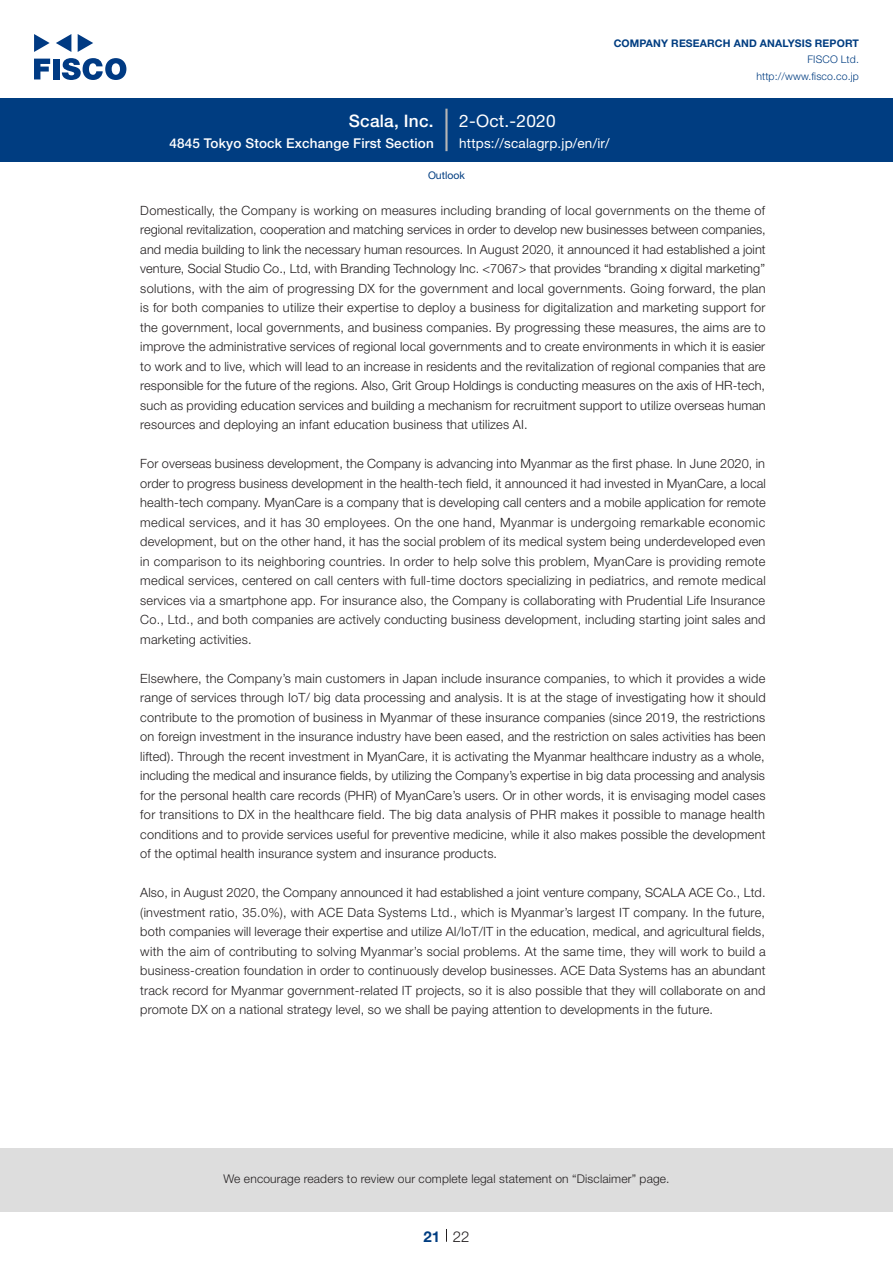
<style>
.page{position:relative;width:893px;height:1263px;background:#fff}
.page>*{position:absolute;margin:0;border:0;box-sizing:border-box;transform-origin:0 0}
.t1{font:17.25px "Helvetica Neue LT Std";letter-spacing:.015em;color:#fff}
.t2{font:500 17.25px "Helvetica Neue LT Std";letter-spacing:.015em;color:#fff}
.t3{font:300 15px "Helvetica Neue LT Std";color:#231f20}
.t4{font:700 15px "Helvetica Neue LT Std";color:#003d81}
.t5{font:500 13.5px "Helvetica Neue LT Std";letter-spacing:.015em;color:#fff}
.t6{font:13.5px "Helvetica Neue LT Std";letter-spacing:.015em;color:#fff}
.t7{font:300 12.75px/19.5px "Helvetica Neue LT Std";letter-spacing:.015em;color:#231f20;text-align:justify}
.t8{font:300 12px "Helvetica Neue LT Std";letter-spacing:.015em;color:#231f20}
.t9{font:700 10.5px "Helvetica Neue LT Std";letter-spacing:.015em;color:#003d81}
.t10{font:300 10.5px/16.5px "Helvetica Neue LT Std";letter-spacing:.015em;color:#003d81;text-align:right}
.t11{font:10.5px "Helvetica Neue LT Std";color:#003d81}
</style>
<div class="page">
<div style="left:0;top:1148px;width:893px;height:64px;background:#ddd"></div>
<svg style="left:34px;top:59px;width:16px;height:20px"></svg>
<div style="left:53px;top:59px;width:6px;height:20px;background:#003a83"></div>
<svg style="left:62px;top:58px;width:64px;height:22px"></svg>
<svg style="left:34px;top:34px;width:16px;height:18px"></svg>
<svg style="left:78px;top:34px;width:15px;height:18px"></svg>
<svg style="left:56px;top:34px;width:15px;height:18px"></svg>
<div style="left:0;top:98px;width:893px;height:64px;background:#003d81"></div>
<hr style="left:445px;top:109px;width:3px;height:42px;background:#b5b5b6">
<svg style="left:446px;top:1229px;width:1px;height:13px"></svg>
<h1 class="t2" style="left:349px;top:110px;width:86px">Scala, Inc.</h1>
<p class="t5" style="left:169px;top:135px;width:266px">4845 Tokyo Stock Exchange First Section</p>
<h1 class="t1" style="left:459px;top:110px;width:98px">2-Oct.-2020</h1>
<p class="t9" style="left:614px;top:37px;width:247px">COMPANY RESEARCH AND ANALYSIS REPORT</p>
<p class="t10" style="left:756px;top:51px;width:104px">FISCO Ltd. http://www.fisco.co j p.</p>
<p class="t6" style="left:459px;top:135px;width:152px">https://scalagrp j p. / e n /i r/</p>
<p class="t11" style="left:428px;top:169px;width:38px">Outlook</p>
<p class="t7" style="left:140px;top:200px;width:627px">Domestically, the Company is working on measures including branding of local governments on the theme of regional revitalization, cooperation and matching services in order to develop new businesses between companies, and media building to link the necessary human resources In. August 2020, it announced it had established a joint venture, Social Studio Co., Ltd, with Branding Technology Inc &lt;. 7067&gt; that provides “branding x digital marketing“ solutions, with the aim of progressing DX for the government and local governments. Going forward, the plan is for both companies to utilize their expertise to deploy a business for digitalization and marketing support for the government, local governments, and business companies. By progressing these measures, the aims are to improve the administrative services of regional local governments and to create environments in which isit easier to work and to live, which will lead to an increase in residents and the revitalization of regional companies that are responsible for the future of the regions. Also, Grit Group Holdings is conducting measures on the axis of HR-tech, such as providing education services and building a mechanism for recruitment support to utilize overseas human resources and deploying an infant education business that utilizes AI.</p>
<p class="t7" style="left:140px;top:454px;width:627px">For overseas business development, the Company is advancing into Myanmar as the first phase In. June 2020, in order to progress business development in the health-tech field it, announced it had invested in MyanCare a, local health-tech company. MyanCare is a company that is developing call centers and a mobile application for remote medical services, and it has 30 employees. On the one hand, Myanmar is undergoing remarkable economic development, but on the other hand it, has the social problem of its medical system being underdeveloped even in comparison to its neighboring countries In. order to help solve this problem, MyanCare is providing remote medical services, centered on call centers with full-time doctors specializing in pediatrics, and remote medical services via a smartphone app. For insurance also, the Company is collaborating with Prudential Life Insurance Co., Ltd., and both companies are actively conducting business development, including starting joint sales and marketing activities.</p>
<p class="t7" style="left:140px;top:668px;width:627px">Elsewhere, the Company s’ main customers in Japan include insurance companies, to which it provides a wide range of services through IoT/ big data processing and analysis isIt. at the stage of investigating how it should contribute to the promotion of business in Myanmar of these insurance companies (since 2019, the restrictions on foreign investment in the insurance industry have been eased, and the restriction on sales activities has been lifted .) Through the recent investment in MyanCare isit, activating the Myanmar healthcare industry as a whole, including the medical and insurance fields, by utilizing the Company s’ expertise in big data processing and analysis for the personal health care records (PHR) of MyanCare s’ users. Or in other words isit, envisaging model cases for transitions to DX in the healthcare field. The big data analysis of PHR makes it possible to manage health conditions and to provide services useful for preventive medicine, while it also makes possible the development of the optimal health insurance system and insurance products.</p>
<p class="t7" style="left:140px;top:883px;width:627px">Also in, August 2020, the Company announced it had established a joint venture company, SCALA ACE Co., Ltd. (investment ratio, 35.0% ,) with ACE Data Systems Ltd., which is Myanmar s’ largest IT company In. the future, both companies will leverage their expertise and utilize AI/IoT I T/ in the education, medical, and agricultural fields, with the aim of contributing to solving Myanmar s’ social problems. At the same time, they will work to build a business-creation foundation in order to continuously develop businesses. ACE Data Systems has an abundant track record for Myanmar government-related IT projects, so isit also possible that they will collaborate on and promote DX on a national strategy level, so we shall be paying attention to developments in the future.</p>
<p class="t8" style="left:223px;top:1171px;width:448px">We encourage readers to review our complete legal statement on “Disclaimer” page.</p>
<p class="t4" style="left:423px;top:1227px;width:18px">21</p>
<p class="t3" style="left:453px;top:1227px;width:18px">22</p>
</div>
